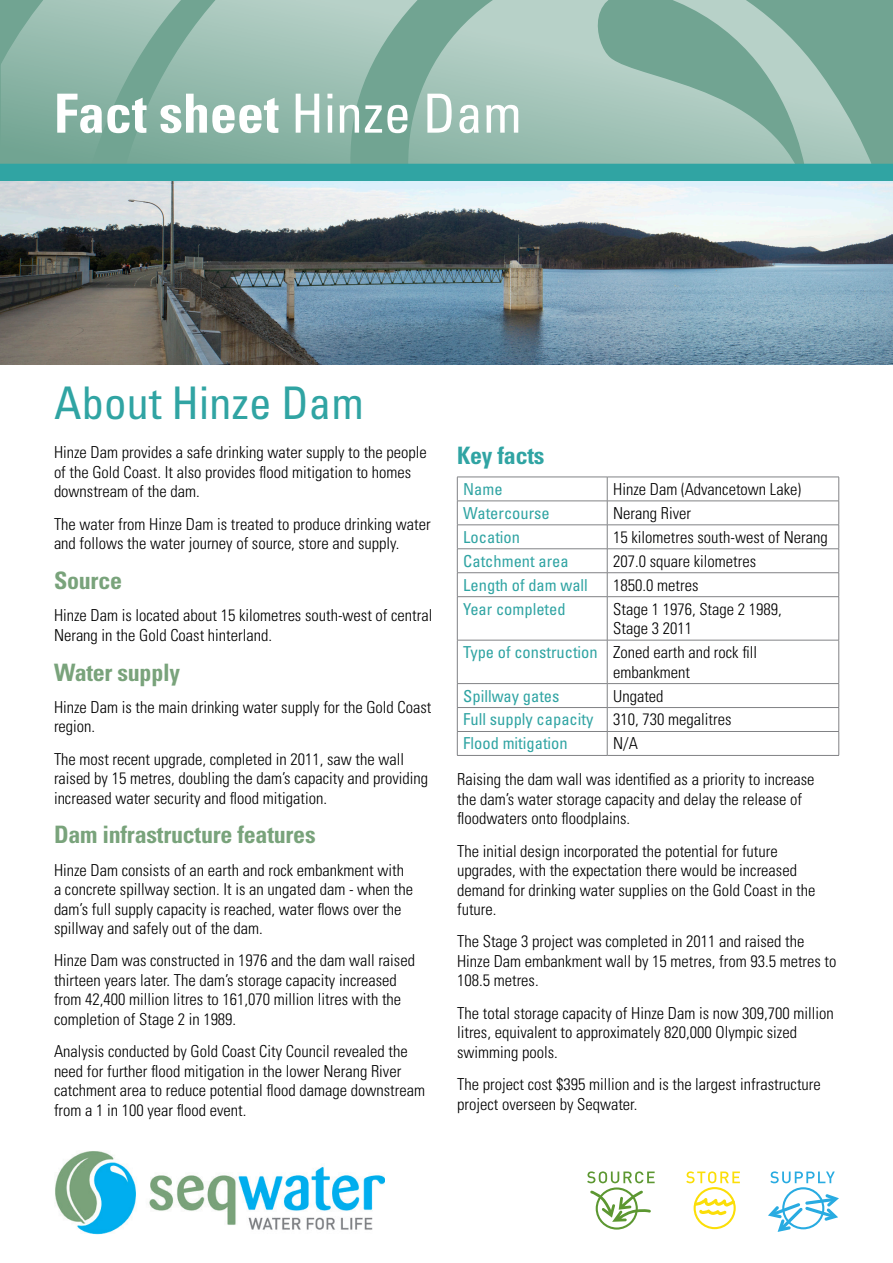
<style>
.page{position:relative;width:893px;height:1263px;background:#fff}
.page>*{position:absolute;margin:0;border:0;box-sizing:border-box;transform-origin:0 0}
.t1{font:700 condensed 54px "Univers LT Std";color:#fff}
.t2{font:condensed 45px "Univers LT Std";color:#30a4a3}
.Heading_2{font:700 condensed 24px "Univers LT Std";letter-spacing:-.01em;color:#79a37b}
.t3{font:700 condensed 24px "Univers LT Std";letter-spacing:-.01em;color:#30a4a3}
.Body_text{font:300 condensed 16.5px/19.5px "Univers LT Std";color:#000}
.Table_text{font:condensed 16.5px "Univers LT Std";color:#30a4a3}
.s1{font-weight:400}
</style>
<div class="page">
<svg style="left:1px;top:0;width:892px;height:164px;background:#90b8aa"></svg>
<div style="left:0;top:164px;width:893px;height:18px;background:#30a4a3"></div>
<img style="left:55px;top:1151px;width:330px;height:84px">
<svg style="left:587px;top:1171px;width:68px;height:58px"></svg>
<svg style="left:686px;top:1171px;width:54px;height:58px"></svg>
<svg style="left:768px;top:1171px;width:71px;height:61px"></svg>
<img style="left:0;top:182px;width:893px;height:182px">
<hr style="left:607px;top:477px;width:232px;height:1px;background:#818285">
<hr style="left:607px;top:501px;width:232px;height:1px;background:#818285">
<hr style="left:607px;top:525px;width:232px;height:1px;background:#818285">
<hr style="left:607px;top:548px;width:232px;height:1px;background:#818285">
<hr style="left:607px;top:572px;width:232px;height:1px;background:#818285">
<svg style="left:838px;top:477px;width:1px;height:119px"></svg>
<hr style="left:607px;top:596px;width:232px;height:1px;background:#818285">
<hr style="left:838px;top:597px;width:1px;height:43px;background:#818285">
<hr style="left:607px;top:640px;width:232px;height:1px;background:#818285">
<hr style="left:838px;top:640px;width:1px;height:43px;background:#818285">
<hr style="left:607px;top:683px;width:232px;height:1px;background:#818285">
<hr style="left:607px;top:707px;width:232px;height:1px;background:#818285">
<hr style="left:607px;top:731px;width:232px;height:1px;background:#818285">
<svg style="left:838px;top:684px;width:1px;height:71px"></svg>
<hr style="left:607px;top:755px;width:232px;height:1px;background:#818285">
<hr style="left:457px;top:477px;width:150px;height:1px;background:#818285">
<hr style="left:457px;top:501px;width:150px;height:1px;background:#818285">
<hr style="left:457px;top:525px;width:150px;height:1px;background:#818285">
<hr style="left:457px;top:548px;width:150px;height:1px;background:#818285">
<hr style="left:457px;top:572px;width:150px;height:1px;background:#818285">
<svg style="left:457px;top:477px;width:1px;height:119px"></svg>
<svg style="left:607px;top:477px;width:1px;height:119px"></svg>
<hr style="left:457px;top:596px;width:150px;height:1px;background:#818285">
<hr style="left:457px;top:597px;width:1px;height:43px;background:#818285">
<hr style="left:607px;top:597px;width:1px;height:43px;background:#818285">
<hr style="left:457px;top:640px;width:150px;height:1px;background:#818285">
<hr style="left:457px;top:640px;width:1px;height:43px;background:#818285">
<hr style="left:607px;top:640px;width:1px;height:43px;background:#818285">
<hr style="left:457px;top:683px;width:150px;height:1px;background:#818285">
<hr style="left:457px;top:707px;width:150px;height:1px;background:#818285">
<hr style="left:457px;top:731px;width:150px;height:1px;background:#818285">
<svg style="left:457px;top:684px;width:1px;height:71px"></svg>
<svg style="left:607px;top:684px;width:1px;height:71px"></svg>
<hr style="left:457px;top:755px;width:150px;height:1px;background:#818285">
<p class="t1" style="left:54px;top:80px;width:469px">Fact sheet <span class="s1">Hinze Dam</span></p>
<p class="t2" style="left:54px;top:374px;width:311px">About Hinze Dam</p>
<p class="Body_text" style="left:54px;top:443px;width:374px">Hinze Dam provides a safe drinking water supply to the people of the Gold Coast. It also provides flood mitigation to homes downstream of the dam.</p>
<p class="Body_text" style="left:54px;top:514px;width:378px">The water from Hinze Dam is treated to produce drinking water and follows the water journey of source, store and supply.</p>
<p class="Heading_2" style="left:54px;top:566px;width:70px">Source</p>
<p class="Body_text" style="left:54px;top:606px;width:380px">Hinze Dam is located about 15 kilometres south-west of central<br>Nerang in the Gold Coast hinterland.</p>
<p class="Heading_2" style="left:54px;top:657px;width:128px">Water supply</p>
<p class="Body_text" style="left:54px;top:697px;width:379px">Hinze Dam is the main drinking water supply for the Gold Coast region.</p>
<p class="Body_text" style="left:54px;top:749px;width:376px">The most recent upgrade, completed in 2011, saw the wall raised by 15 metres, doubling the dam’s capacity and providing increased water security and flood mitigation.</p>
<p class="Heading_2" style="left:54px;top:820px;width:263px">Dam infrastructure features</p>
<p class="Body_text" style="left:54px;top:860px;width:361px">Hinze Dam consists of an earth and rock embankment with a concrete spillway section. It is an ungated dam - when the dam’s full supply capacity is reached, water flows over the spillway and safely out of the dam.</p>
<p class="Body_text" style="left:54px;top:951px;width:362px">Hinze Dam was constructed in 1976 and the dam wall raised thirteen years later. The dam’s storage capacity increased from 42,400 million litres to 161,070 million litres with the completion of Stage 2 in 1989.</p>
<p class="Body_text" style="left:54px;top:1041px;width:373px">Analysis conducted by Gold Coast City Council revealed the need for further flood mitigation in the lower Nerang River catchment area to reduce potential flood damage downstream from a 1 in 100 year flood event.</p>
<p class="t3" style="left:457px;top:441px;width:89px">Key facts</p>
<p class="Table_text" style="left:463px;top:479px;width:41px">Name</p>
<p class="Body_text" style="left:613px;top:479px;width:189px">Hinze Dam (Advancetown Lake)</p>
<p class="Table_text" style="left:463px;top:502px;width:88px">Watercourse</p>
<p class="Body_text" style="left:613px;top:503px;width:79px">Nerang River</p>
<p class="Table_text" style="left:463px;top:526px;width:58px">Location</p>
<p class="Body_text" style="left:613px;top:527px;width:216px">15 kilometres south-west of Nerang</p>
<p class="Table_text" style="left:463px;top:550px;width:107px">Catchment area</p>
<p class="Body_text" style="left:613px;top:551px;width:144px">207.0 square kilometres</p>
<p class="Table_text" style="left:463px;top:574px;width:126px">Length of dam wall</p>
<p class="Body_text" style="left:613px;top:575px;width:87px">1850.0 metres</p>
<p class="Table_text" style="left:463px;top:598px;width:104px">Year completed</p>
<p class="Body_text" style="left:613px;top:599px;width:170px">Stage 1 1976, Stage 2 1989,<br>Stage 3 2011</p>
<p class="Table_text" style="left:463px;top:642px;width:136px">Type of construction</p>
<p class="Body_text" style="left:613px;top:642px;width:145px">Zoned earth and rock fill embankment</p>
<p class="Table_text" style="left:463px;top:685px;width:98px">Spillway gates</p>
<p class="Body_text" style="left:613px;top:686px;width:52px">Ungated</p>
<p class="Table_text" style="left:463px;top:709px;width:132px">Full supply capacity</p>
<p class="Body_text" style="left:613px;top:710px;width:120px">310, 730 megalitres</p>
<p class="Table_text" style="left:463px;top:733px;width:106px">Flood mitigation</p>
<p class="Body_text" style="left:613px;top:734px;width:26px">N/A</p>
<p class="Body_text" style="left:457px;top:770px;width:359px">Raising the dam wall was identified as a priority to increase the dam’s water storage capacity and delay the release of floodwaters onto floodplains.</p>
<p class="Body_text" style="left:457px;top:841px;width:360px">The initial design incorporated the potential for future upgrades, with the expectation there would be increased demand for drinking water supplies on the Gold Coast in the future.</p>
<p class="Body_text" style="left:457px;top:932px;width:381px">The Stage 3 project was completed in 2011 and raised the<br>Hinze Dam embankment wall by 15 metres, from 93.5 metres to<br>108.5 metres.</p>
<p class="Body_text" style="left:457px;top:1003px;width:378px">The total storage capacity of Hinze Dam is now 309,700 million litres, equivalent to approximately 820,000 Olympic sized swimming pools.</p>
<p class="Body_text" style="left:457px;top:1074px;width:365px">The project cost $395 million and is the largest infrastructure project overseen by Seqwater.</p>
</div>
